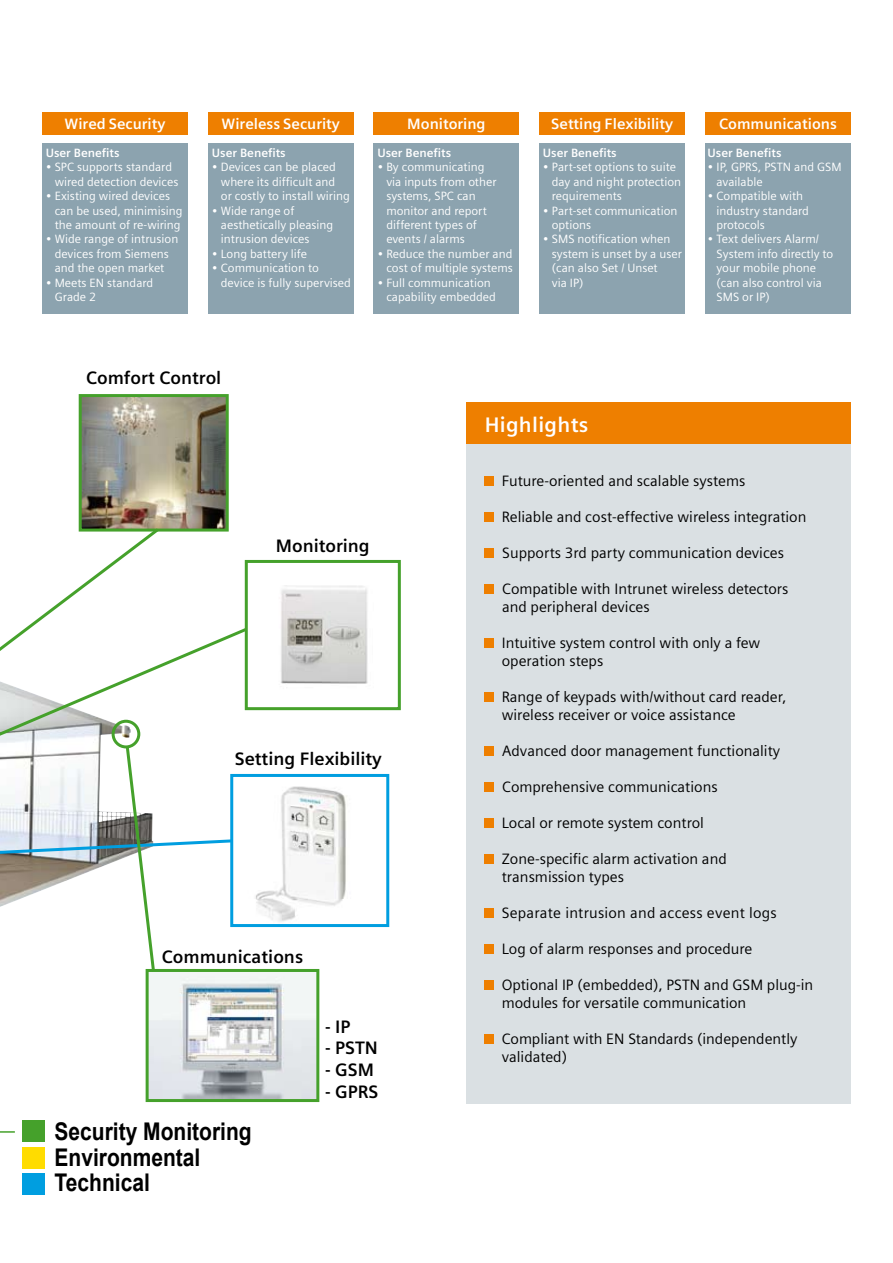
<style>
.page{position:relative;width:893px;height:1263px;background:#fff}
.page>*{position:absolute;margin:0;border:0;box-sizing:border-box;transform-origin:0 0}
.t1{font:700 24.3px/25.2px "Arial";color:#000;scale:.86 1}
.t2{font:700 21px "Siemens Sans";letter-spacing:.015em;color:#fff}
.t3{font:700 18px "Siemens Sans OT";color:#000}
.t4{font:15px/18px "Siemens Sans OT";color:#000}
.t5{font:700 15px "Siemens Sans";color:#fff}
.t6{font:15px "Siemens Sans";letter-spacing:.015em;color:#000}
.t7{font:12px/14.4px "Siemens Sans OT";color:#fff}
.t8{font:700 12px "Siemens Sans OT";color:#fff}
</style>
<div class="page">
<img style="left:83px;top:398px;width:142px;height:129px">
<div style="left:79px;top:394px;width:150px;height:137px;border:3px solid #45a12b"></div>
<svg style="left:0;top:625px;width:250px;height:149px"></svg>
<img style="left:150px;top:973px;width:165px;height:125px">
<div style="left:146px;top:969px;width:173px;height:133px;border:3px solid #45a12b"></div>
<img style="left:249px;top:585px;width:119px;height:121px">
<div style="left:245px;top:560px;width:156px;height:150px;border:3px solid #45a12b"></div>
<div style="left:466px;top:402px;width:384px;height:42px;background:#ee7f00"></div>
<div style="left:466px;top:444px;width:384px;height:659px;background:#dae0e3"></div>
<svg style="left:0;top:525px;width:162px;height:205px"></svg>
<svg style="left:0;top:1131px;width:15px;height:2px"></svg>
<div style="left:22px;top:1120px;width:23px;height:22px;background:#45a12b"></div>
<div style="left:22px;top:1147px;width:23px;height:21px;background:#ffdc00"></div>
<div style="left:22px;top:1173px;width:23px;height:22px;background:#009ee0"></div>
<div style="left:43px;top:112px;width:145px;height:23px;background:#ee7f00"></div>
<div style="left:208px;top:112px;width:145px;height:23px;background:#ee7f00"></div>
<div style="left:374px;top:112px;width:145px;height:23px;background:#ee7f00"></div>
<div style="left:540px;top:112px;width:145px;height:23px;background:#ee7f00"></div>
<div style="left:705px;top:112px;width:145px;height:23px;background:#ee7f00"></div>
<div style="left:43px;top:143px;width:145px;height:170px;background:#8ca3af"></div>
<div style="left:208px;top:143px;width:145px;height:170px;background:#8ca3af"></div>
<div style="left:374px;top:143px;width:145px;height:170px;background:#8ca3af"></div>
<div style="left:540px;top:143px;width:145px;height:170px;background:#8ca3af"></div>
<div style="left:705px;top:143px;width:145px;height:170px;background:#8ca3af"></div>
<img style="left:255px;top:786px;width:92px;height:136px">
<div style="left:230px;top:774px;width:159px;height:153px;border:3px solid #009ee0"></div>
<div style="left:112px;top:720px;width:28px;height:28px;border:3px solid #45a12b;border-radius:50%"></div>
<svg style="left:0;top:743px;width:236px;height:231px"></svg>
<div style="left:485px;top:477px;width:9px;height:9px;background:#ee7f00"></div>
<div style="left:485px;top:513px;width:9px;height:9px;background:#ee7f00"></div>
<div style="left:485px;top:549px;width:9px;height:9px;background:#ee7f00"></div>
<div style="left:485px;top:585px;width:9px;height:9px;background:#ee7f00"></div>
<div style="left:485px;top:639px;width:9px;height:9px;background:#ee7f00"></div>
<div style="left:485px;top:693px;width:9px;height:9px;background:#ee7f00"></div>
<div style="left:485px;top:747px;width:9px;height:9px;background:#ee7f00"></div>
<div style="left:485px;top:783px;width:9px;height:9px;background:#ee7f00"></div>
<div style="left:485px;top:819px;width:9px;height:9px;background:#ee7f00"></div>
<div style="left:485px;top:855px;width:9px;height:9px;background:#ee7f00"></div>
<div style="left:485px;top:909px;width:9px;height:9px;background:#ee7f00"></div>
<div style="left:485px;top:945px;width:9px;height:9px;background:#ee7f00"></div>
<div style="left:485px;top:981px;width:9px;height:9px;background:#ee7f00"></div>
<div style="left:485px;top:1035px;width:9px;height:9px;background:#ee7f00"></div>
<p class="t5" style="left:65px;top:116px;width:102px">Wired Security</p>
<p class="t5" style="left:222px;top:116px;width:120px">Wireless Security</p>
<p class="t5" style="left:407px;top:116px;width:80px">Monitoring</p>
<p class="t5" style="left:551px;top:116px;width:123px">Setting Flexibility</p>
<p class="t5" style="left:719px;top:116px;width:119px">Communications</p>
<p class="t8" style="left:46px;top:146px;width:75px">User Benefits</p>
<p class="t7" style="left:55px;top:160px;width:125px;text-indent:-9px">• SPC supports standard wired detection devices</p>
<p class="t7" style="left:55px;top:189px;width:129px;text-indent:-9px">• Existing wired devices can be used, minimising the amount of re-wiring</p>
<p class="t7" style="left:46px;top:232px;width:134px;text-align:center">• Wide range of intrusion devices from Siemens and the open market</p>
<p class="t7" style="left:55px;top:275px;width:100px;text-indent:-9px">• Meets EN standard<br>Grade 2</p>
<p class="t8" style="left:212px;top:146px;width:75px">User Benefits</p>
<p class="t7" style="left:221px;top:160px;width:130px;text-indent:-9px">• Devices can be placed where its difficult and<br>or costly to install wiring</p>
<p class="t7" style="left:221px;top:203px;width:114px;text-indent:-9px">• Wide range of aesthetically pleasing intrusion devices</p>
<p class="t7" style="left:212px;top:247px;width:97px">• Long battery life</p>
<p class="t7" style="left:221px;top:261px;width:132px;text-indent:-9px">• Communication to device is fully supervised</p>
<p class="t8" style="left:377px;top:146px;width:75px">User Benefits</p>
<p class="t7" style="left:386px;top:160px;width:112px;text-indent:-9px">• By communicating via inputs from other systems, SPC can monitor and report different types of events / alarms</p>
<p class="t7" style="left:377px;top:247px;width:137px;text-align:right">• Reduce the number and cost of multiple systems</p>
<p class="t7" style="left:386px;top:275px;width:111px;text-indent:-9px">• Full communication capability embedded</p>
<p class="t8" style="left:543px;top:146px;width:75px">User Benefits</p>
<p class="t7" style="left:552px;top:160px;width:131px;text-indent:-9px">• Part-set options to suite day and night protection requirements</p>
<p class="t7" style="left:552px;top:203px;width:127px;text-indent:-9px">• Part-set communication options</p>
<p class="t7" style="left:552px;top:232px;width:132px;text-indent:-9px">• SMS notification when system is unset by a user (can also Set / Unset<br>via IP)</p>
<p class="t8" style="left:708px;top:146px;width:75px">User Benefits</p>
<p class="t7" style="left:717px;top:160px;width:127px;text-indent:-9px">• IP, GPRS, PSTN and GSM available</p>
<p class="t7" style="left:717px;top:189px;width:94px;text-indent:-9px">• Compatible with industry standard protocols</p>
<p class="t7" style="left:717px;top:232px;width:118px;text-indent:-9px">• Text delivers Alarm/<br>System info directly to your mobile phone (can also control via<br>SMS or IP)</p>
<h3 class="t3" style="left:86px;top:367px;width:137px">Comfort Control</h3>
<h3 class="t3" style="left:276px;top:536px;width:95px">Monitoring</h3>
<h3 class="t3" style="left:235px;top:748px;width:148px">Setting Flexibility</h3>
<h3 class="t3" style="left:162px;top:946px;width:143px">Communications</h3>
<h1 class="t1" style="left:55px;top:1120px;width:231px">Security Monitoring<br>Environmental<br>Technical</h1>
<h3 class="t3" style="left:325px;top:1016px;width:27px">- IP</h3>
<h3 class="t3" style="left:325px;top:1038px;width:54px">- PSTN</h3>
<h3 class="t3" style="left:325px;top:1059px;width:50px">- GSM</h3>
<h3 class="t3" style="left:325px;top:1081px;width:55px">- GPRS</h3>
<h2 class="t2" style="left:485px;top:413px;width:105px">Highlights</h2>
<p class="t4" style="left:502px;top:472px;width:245px">Future-oriented and scalable systems</p>
<p class="t4" style="left:502px;top:508px;width:306px">Reliable and cost-effective wireless integration</p>
<p class="t4" style="left:502px;top:544px;width:283px">Supports 3rd party communication devices</p>
<p class="t4" style="left:502px;top:580px;width:288px">Compatible with Intrunet wireless detectors and peripheral devices</p>
<p class="t4" style="left:502px;top:634px;width:260px">Intuitive system control with only a few operation steps</p>
<p class="t4" style="left:502px;top:688px;width:286px">Range of keypads with/without card reader, wireless receiver or voice assistance</p>
<p class="t4" style="left:502px;top:742px;width:279px">Advanced door management functionality</p>
<p class="t4" style="left:502px;top:778px;width:217px">Comprehensive communications</p>
<p class="t4" style="left:502px;top:814px;width:204px">Local or remote system control</p>
<p class="t4" style="left:502px;top:850px;width:227px">Zone-specific alarm activation and transmission types</p>
<p class="t6" style="left:502px;top:904px;width:276px">Separate intrusion and access event logs</p>
<p class="t4" style="left:502px;top:940px;width:252px">Log of alarm responses and procedure</p>
<p class="t4" style="left:502px;top:976px;width:313px">Optional IP (embedded), PSTN and GSM plug-in modules for versatile communication</p>
<p class="t4" style="left:502px;top:1030px;width:297px">Compliant with EN Standards (independently validated)</p>
</div>
